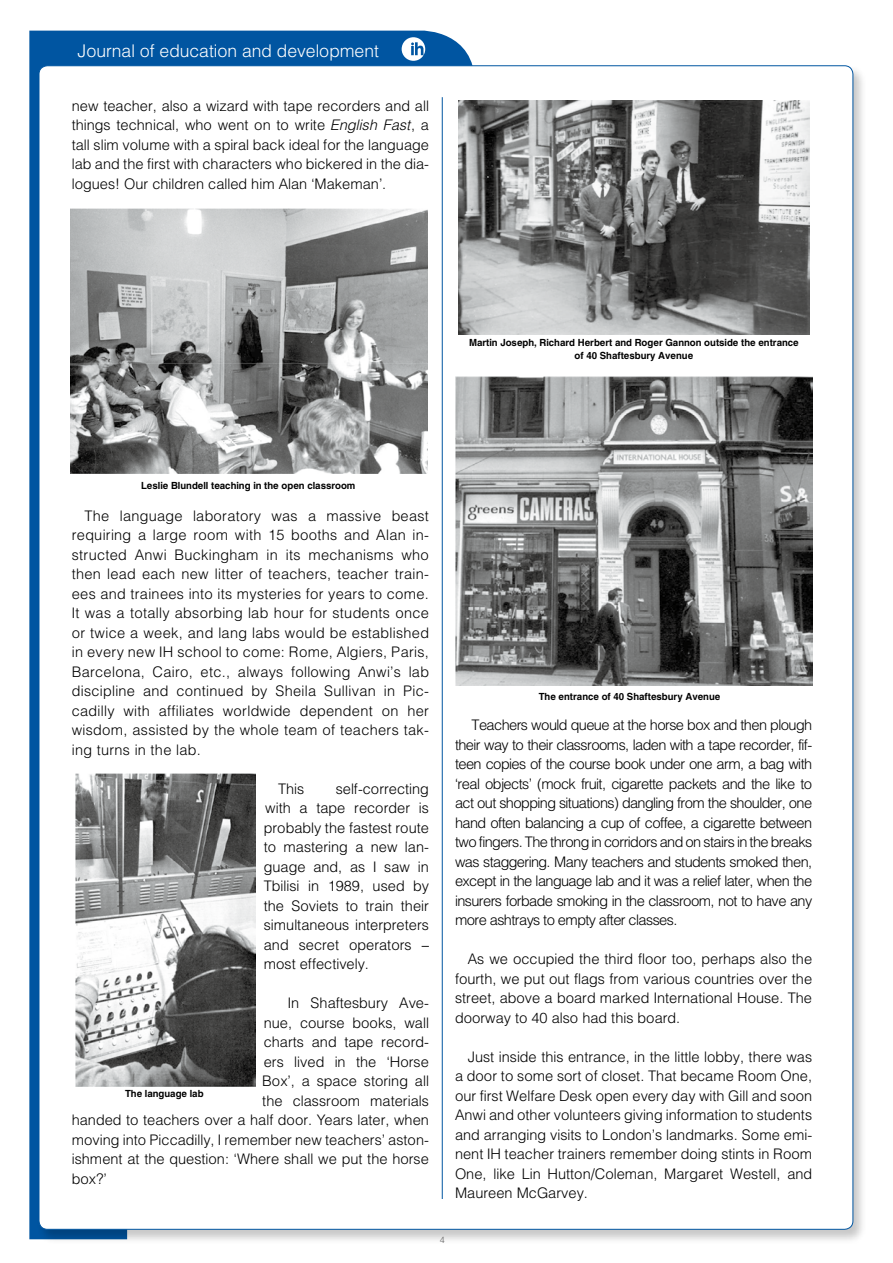
<style>
.page{position:relative;width:893px;height:1263px;background:#fff}
.page>*{position:absolute;margin:0;border:0;box-sizing:border-box;transform-origin:0 0}
.t1{font:300 17.55px "Helios";color:#fff}
.t2{font:300 14.55px/19.5px "Helios";color:#000;text-align:justify}
.t3{font:700 9.75px/12.8px "Helios";color:#000;text-align:center}
.t4{font:300 9px "Helios";color:#616161}
.s1{font-style:italic}
</style>
<div class="page">
<svg style="left:29px;top:31px;width:443px;height:1208px;background:#095ba4"></svg>
<div style="left:36px;top:64px;width:831px;height:1180px;background:#000;opacity:.22"></div>
<div style="left:39px;top:66px;width:814px;height:1163px;background:#fff;border-radius:9px"></div>
<svg style="left:402px;top:37px;width:23px;height:24px"></svg>
<hr style="left:442px;top:97px;width:1px;height:1102px;background:#0055a1">
<img style="left:75px;top:774px;width:181px;height:312px">
<img style="left:70px;top:208px;width:357px;height:265px">
<img style="left:456px;top:376px;width:356px;height:310px">
<img style="left:459px;top:100px;width:350px;height:234px">
<p class="t1" style="left:78px;top:40px;width:303px">Journal of education and development</p>
<p class="t2" style="left:72px;top:96px;width:359px">new teacher, also a wizard with tape recorders and all things technical, who went on to write <span class="s1">English Fast</span>, a tall slim volume with a spiral back ideal for the language lab and the first with characters who bickered in the dia&shy;logues! Our children called him Alan ‘Makeman’.</p>
<p class="t3" style="left:469px;top:336px;width:331px">Martin Joseph, Richard Herbert and Roger Gannon outside the entrance of 40 Shaftesbury Avenue</p>
<p class="t3" style="left:141px;top:479px;width:216px">Leslie Blundell teaching in the open classroom</p>
<p class="t2" style="left:72px;top:505px;width:359px;text-indent:13px">The language laboratory was a massive beast requiring a large room with 15 booths and Alan in&shy;structed Anwi Buckingham in its mechanisms who then lead each new litter of teachers, teacher train&shy;ees and trainees into its mysteries for years to come.<br>It was a totally absorbing lab hour for students once or twice a week, and lang labs would be established in every new IH school to come: Rome, Algiers, Paris, Barcelona, Cairo, etc., always following Anwi’s lab discipline and continued by Sheila Sullivan in Pic&shy;cadilly with affiliates worldwide dependent on her wisdom, assisted by the whole team of teachers tak&shy;ing turns in the lab.</p>
<p class="t2" style="left:278px;top:778px;width:28px">This</p>
<p class="t2" style="left:264px;top:778px;width:167px;text-indent:72px">self-correcting with a tape recorder is probably the fastest route to mastering a new lan&shy;guage and, as I saw in Tbilisi in 1989, used by the Soviets to train their simultaneous interpreters and secret operators – most effectively.</p>
<p class="t2" style="left:288px;top:993px;width:143px">In Shaftesbury Ave-</p>
<p class="t2" style="left:264px;top:1012px;width:167px">nue, course books, wall</p>
<p class="t2" style="left:264px;top:1032px;width:167px">charts and tape record-</p>
<p class="t2" style="left:264px;top:1051px;width:167px">ers lived in the ‘Horse</p>
<p class="t2" style="left:262px;top:1071px;width:168px">Box’, a space storing all</p>
<p class="t2" style="left:262px;top:1090px;width:168px">the classroom materials</p>
<p class="t2" style="left:72px;top:1110px;width:359px">handed to teachers over a half door. Years later, when</p>
<p class="t2" style="left:72px;top:1129px;width:359px">moving into Piccadilly, I remember new teachers’ aston-</p>
<p class="t2" style="left:72px;top:1149px;width:359px">ishment at the question: ‘Where shall we put the horse</p>
<p class="t2" style="left:72px;top:1168px;width:36px">box?’</p>
<p class="t3" style="left:125px;top:1087px;width:80px">The language lab</p>
<p class="t3" style="left:539px;top:690px;width:183px">The entrance of 40 Shaftesbury Avenue</p>
<p class="t2" style="left:455px;top:715px;width:359px;text-indent:17px">Teachers would queue at the horse box and then plough their way to their classrooms, laden with a tape recorder, fif&shy;teen copies of the course book under one arm, a bag with ‘real objects’ (mock fruit, cigarette packets and the like to act out shopping situations) dangling from the shoulder, one hand often balancing a cup of coffee, a cigarette between two fingers. The throng in corridors and on stairs in the breaks was staggering. Many teachers and students smoked then, except in the language lab and it was a relief later, when the insurers forbade smoking in the classroom, not to have any more ashtrays to empty after classes.</p>
<p class="t2" style="left:455px;top:949px;width:359px;text-indent:13px">As we occupied the third floor too, perhaps also the fourth, we put out flags from various countries over the street, above a board marked International House. The doorway to 40 also had this board.</p>
<p class="t2" style="left:455px;top:1046px;width:359px;text-indent:13px">Just inside this entrance, in the little lobby, there was a door to some sort of closet. That became Room One, our first Welfare Desk open every day with Gill and soon Anwi and other volunteers giving information to students and arranging visits to London’s landmarks. Some emi&shy;nent IH teacher trainers remember doing stints in Room One, like Lin Hutton/Coleman, Margaret Westell, and Maureen McGarvey.</p>
<p class="t4" style="left:440px;top:1234px;width:7px">4</p>
</div>
